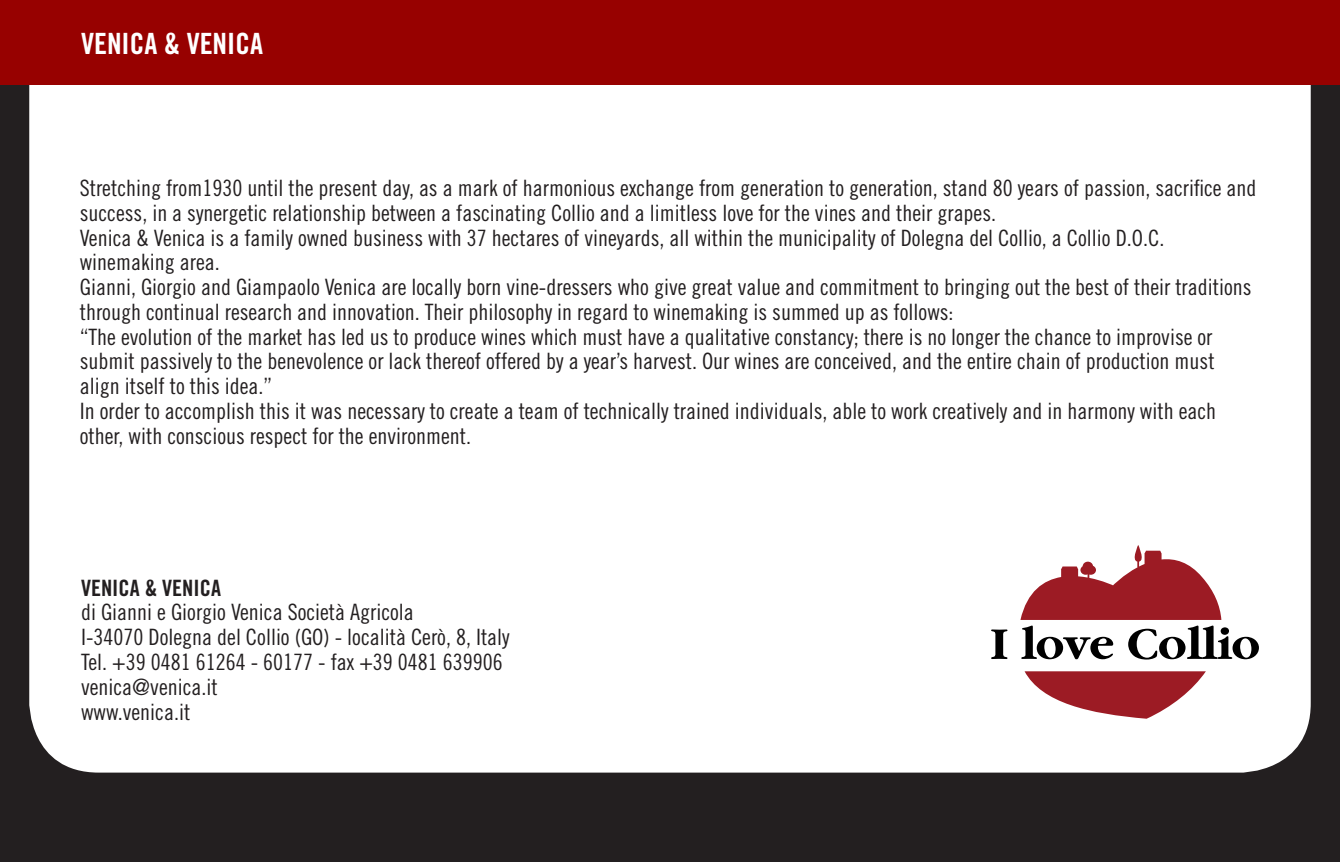
<style>
.page{position:relative;width:1340px;height:862px;background:#fff}
.page>*{position:absolute;margin:0;border:0;box-sizing:border-box;transform-origin:0 0}
.t1{font:29.25px "Trade Gothic Bold Cond Twenty";color:#fff}
.t2{font:22.5px/24.8px "Trade Gothic Cond Eighteen";color:#231f20}
.t3{font:22.5px "Trade Gothic Bold Cond Twenty";color:#231f20}
</style>
<div class="page">
<div style="left:0;top:0;width:1339px;height:861px;background:#231f20"></div>
<div style="left:29px;top:85px;width:1281px;height:687px;background:#fff"></div>
<div style="left:0;top:0;width:1339px;height:85px;background:#970100"></div>
<svg style="left:991px;top:629px;width:16px;height:29px"></svg>
<svg style="left:1020px;top:544px;width:238px;height:174px;background:#ca9b9f"></svg>
<p class="t1" style="left:81px;top:26px;width:183px">VENICA &amp; VENICA</p>
<p class="t2" style="left:80px;top:175px;width:1178px">Stretching from1930 until the present day, as a mark of harmonious exchange from generation to generation, stand 80 years of passion, sacrifice and success, in a synergetic relationship between a fascinating Collio and a limitless love for the vines and their grapes.</p>
<p class="t2" style="left:80px;top:225px;width:1086px">Venica &amp; Venica is a family owned business with 37 hectares of vineyards, all within the municipality of Dolegna del Collio, a Collio D.O.C. winemaking area.</p>
<p class="t2" style="left:80px;top:274px;width:1173px">Gianni, Giorgio and Giampaolo Venica are locally born vine-dressers who give great value and commitment to bringing out the best of their traditions through continual research and innovation. Their philosophy in regard to winemaking is summed up as follows:</p>
<p class="t2" style="left:80px;top:324px;width:1136px;text-align:justify">“The evolution of the market has led us to produce wines which must have a qualitative constancy; there is no longer the chance to improvise or submit passively to the benevolence or lack thereof offered by a year’s harvest. Our wines are conceived, and the entire chain of production must align itself to this idea.”</p>
<p class="t2" style="left:80px;top:398px;width:1137px">In order to accomplish this it was necessary to create a team of technically trained individuals, able to work creatively and in harmony with each other, with conscious respect for the environment.</p>
<p class="t3" style="left:81px;top:573px;width:141px">VENICA &amp; VENICA</p>
<p class="t2" style="left:81px;top:599px;width:334px">di Gianni e Giorgio Venica Società Agricola</p>
<p class="t2" style="left:81px;top:624px;width:430px">I-34070 Dolegna del Collio (GO) - località Cerò, 8, Italy</p>
<p class="t2" style="left:81px;top:649px;width:423px">Tel. +39 0481 61264 - 60177 - fax +39 0481 639906</p>
<p class="t2" style="left:81px;top:673px;width:138px">venica@venica.it</p>
<p class="t2" style="left:81px;top:698px;width:111px">www.venica.it</p>
</div>
